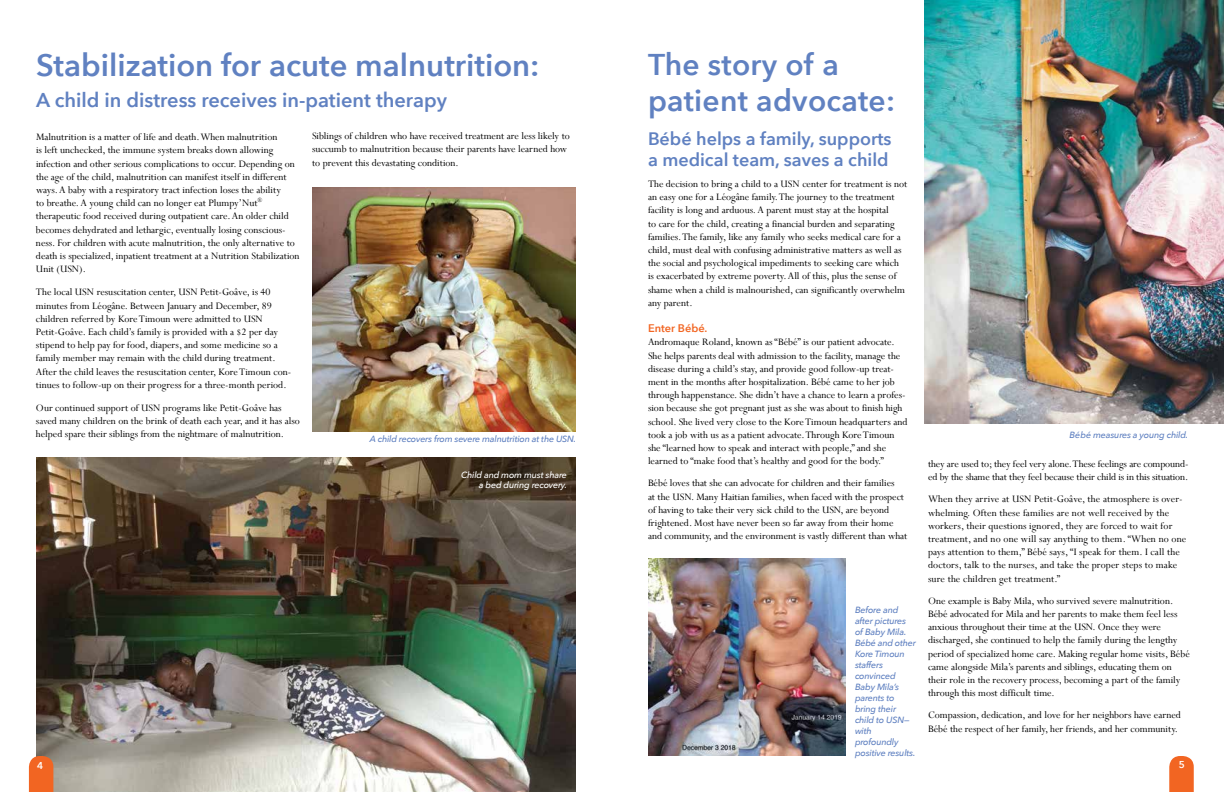
<style>
.page{position:relative;width:1224px;height:792px;background:#fff}
.page>*{position:absolute;margin:0;border:0;box-sizing:border-box;transform-origin:0 0}
.t1{font:600 31px "Avenir Next";color:#6081c1}
.t2{font:600 30px/36px "Avenir Next";letter-spacing:.01em;color:#6081c1}
.t3{font:600 20px "Avenir Next";color:#6081c1}
.t4{font:600 18px/21.6px "Avenir Next";color:#6081c1}
.t5{font:11px/13.2px "Perpetua";color:#000}
.t6{font:600 11px "Avenir Next";color:#f26522}
.t7{font:600 10px "Avenir Next";color:#fff}
.t8{font:italic 500 9px/11px "Avenir Next";letter-spacing:-.02em;color:#6081c1}
.t9{font:italic 500 9px/10px "Avenir Next";letter-spacing:-.02em;color:#fff;text-align:right}
</style>
<div class="page">
<img style="left:36px;top:457px;width:540px;height:335px">
<svg style="left:29px;top:756px;width:24px;height:36px"></svg>
<svg style="left:1169px;top:756px;width:25px;height:36px"></svg>
<img style="left:312px;top:188px;width:264px;height:243px">
<img style="left:924px;top:0;width:300px;height:424px">
<img style="left:648px;top:559px;width:197px;height:197px">
<h2 class="t2" style="left:648px;top:46px;width:249px">The story of a patient advocate:</h2>
<h3 class="t4" style="left:648px;top:127px;width:245px">Bébé helps a family, supports a medical team, saves a child</h3>
<h1 class="t1" style="left:36px;top:46px;width:505px">Stabilization for acute malnutrition:</h1>
<h3 class="t3" style="left:36px;top:88px;width:412px">A child in distress receives in-patient therapy</h3>
<p class="t5" style="left:312px;top:129px;width:259px">Siblings of children who have received treatment are less likely to succumb to malnutrition because their parents have learned how to prevent this devastating condition.</p>
<p class="t5" style="left:36px;top:130px;width:265px">Malnutrition is a matter of life and death. When malnutrition<br>is left unchecked, the immune system breaks down allowing infection and other serious complications to occur. Depending on the age of the child, malnutrition can manifest itself in different ways. A baby with a respiratory tract infection loses the ability<br>to breathe. A young child can no longer eat Plumpy’Nut<sup>® </sup>therapeutic food received during outpatient care. An older child becomes dehydrated and lethargic, eventually losing conscious&shy;ness. For children with acute malnutrition, the only alternative to death is specialized, inpatient treatment at a Nutrition Stabilization Unit (USN).</p>
<p class="t5" style="left:36px;top:285px;width:257px">The local USN resuscitation center, USN Petit-Goâve, is 40 minutes from Léogâne. Between January and December, 89 children referred by Kore Timoun were admitted to USN Petit-Goâve. Each child’s family is provided with a $2 per day stipend to help pay for food, diapers, and some medicine so a family member may remain with the child during treatment.<br>After the child leaves the resuscitation center, Kore Timoun con&shy;tinues to follow-up on their progress for a three-month period.</p>
<p class="t5" style="left:36px;top:401px;width:265px">Our continued support of USN programs like Petit-Goâve has saved many children on the brink of death each year, and it has also helped spare their siblings from the nightmare of malnutrition.</p>
<p class="t5" style="left:648px;top:177px;width:261px">The decision to bring a child to a USN center for treatment is not an easy one for a Léogâne family. The journey to the treatment facility is long and arduous. A parent must stay at the hospital<br>to care for the child, creating a financial burden and separating families. The family, like any family who seeks medical care for a child, must deal with confusing administrative matters as well as the social and psychological impediments to seeking care which is exacerbated by extreme poverty. All of this, plus the sense of shame when a child is malnourished, can significantly overwhelm any parent.</p>
<p class="t6" style="left:648px;top:322px;width:61px">Enter Bébé.</p>
<p class="t5" style="left:648px;top:335px;width:261px">Andromaque Roland, known as “Bébé” is our patient advocate.<br>She helps parents deal with admission to the facility, manage the disease during a child’s stay, and provide good follow-up treat&shy;ment in the months after hospitalization. Bébé came to her job through happenstance. She didn’t have a chance to learn a profes&shy;sion because she got pregnant just as she was about to finish high school. She lived very close to the Kore Timoun headquarters and took a job with us as a patient advocate. Through Kore Timoun she “learned how to speak and interact with people,” and she learned to “make food that’s healthy and good for the body.”</p>
<p class="t5" style="left:648px;top:476px;width:261px">Bébé loves that she can advocate for children and their families<br>at the USN. Many Haitian families, when faced with the prospect of having to take their very sick child to the USN, are beyond frightened. Most have never been so far away from their home and community, and the environment is vastly different than what</p>
<p class="t8" style="left:370px;top:434px;width:208px">A child recovers from severe malnutrition at the USN.</p>
<p class="t8" style="left:1070px;top:429px;width:120px">Bébé measures a young child.</p>
<p class="t9" style="left:461px;top:470px;width:108px">Child and mom must share a bed during recovery.</p>
<p class="t5" style="left:928px;top:457px;width:262px">they are used to; they feel very alone. These feelings are compound&shy;ed by the shame that they feel because their child is in this situation.</p>
<p class="t5" style="left:928px;top:492px;width:260px">When they arrive at USN Petit-Goâve, the atmosphere is over&shy;whelming. Often these families are not well received by the workers, their questions ignored, they are forced to wait for treatment, and no one will say anything to them. “When no one pays attention to them,” Bébé says, “I speak for them. I call the doctors, talk to the nurses, and take the proper steps to make sure the children get treatment.”</p>
<p class="t5" style="left:928px;top:594px;width:263px">One example is Baby Mila, who survived severe malnutrition.<br>Bébé advocated for Mila and her parents to make them feel less anxious throughout their time at the USN. Once they were discharged, she continued to help the family during the lengthy period of specialized home care. Making regular home visits, Bébé came alongside Mila’s parents and siblings, educating them on their role in the recovery process, becoming a part of the family through this most difficult time.</p>
<p class="t5" style="left:928px;top:708px;width:254px">Compassion, dedication, and love for her neighbors have earned<br>Bébé the respect of her family, her friends, and her community.</p>
<p class="t8" style="left:855px;top:604px;width:62px">Before and after pictures of Baby Mila.<br>Bébé and other<br>Kore Timoun staffers convinced<br>Baby Mila’s parents to bring their child to USN— with profoundly positive results.</p>
<p class="t7" style="left:37px;top:760px;width:8px">4</p>
<p class="t7" style="left:1179px;top:759px;width:8px">5</p>
</div>
